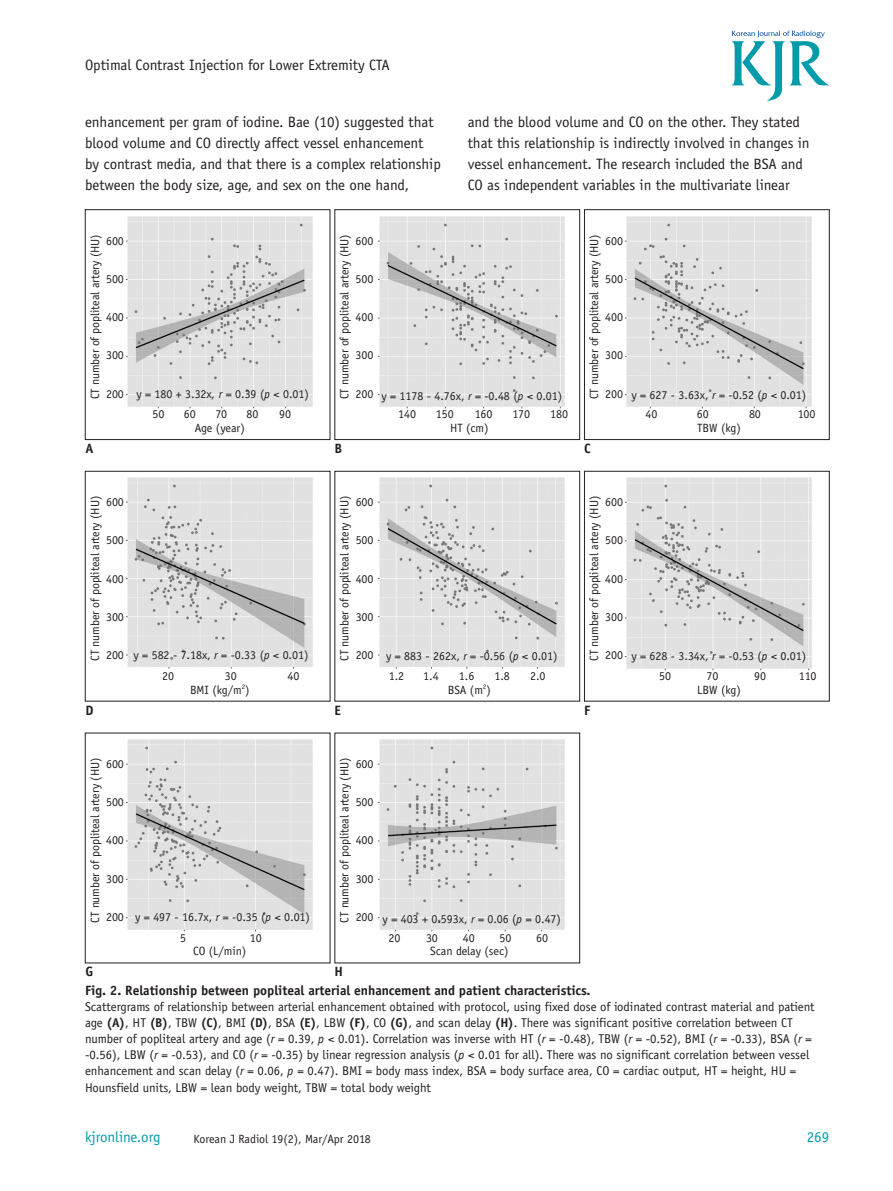
<style>
.page{position:relative;width:893px;height:1191px;background:#fff}
.page>*{position:absolute;margin:0;border:0;box-sizing:border-box;transform-origin:0 0}
.본문{font:15px/21px "Officina Sans Std";letter-spacing:-.005em;color:#231f20}
.t1{font:15px "Officina Sans Std";letter-spacing:-.005em;color:#009caa}
.그림_제목{font:700 13.5px "Officina Sans Std";letter-spacing:-.005em;color:#231f20}
.그림_제목-2{font:12.75px/16.2px "Officina Sans Std";letter-spacing:-.005em;color:#231f20}
.t2{font:12px "Officina Sans Std";letter-spacing:-.005em;color:#231f20}
.s1{font-style:italic}
.s2{font-weight:700}
</style>
<div class="page">
<svg style="left:732px;top:31px;width:97px;height:70px"></svg>
<img style="left:125px;top:216px;width:188px;height:193px">
<div style="left:85px;top:209px;width:245px;height:231px;border:1px solid #231f20"></div>
<img style="left:125px;top:477px;width:188px;height:192px">
<div style="left:85px;top:471px;width:245px;height:230px;border:1px solid #231f20"></div>
<img style="left:125px;top:739px;width:188px;height:193px">
<img style="left:377px;top:216px;width:188px;height:193px">
<div style="left:335px;top:209px;width:245px;height:231px;border:1px solid #231f20"></div>
<img style="left:377px;top:477px;width:188px;height:192px">
<div style="left:335px;top:471px;width:245px;height:230px;border:1px solid #231f20"></div>
<img style="left:377px;top:739px;width:188px;height:193px">
<img style="left:624px;top:216px;width:188px;height:193px">
<div style="left:584px;top:209px;width:245px;height:231px;border:1px solid #231f20"></div>
<img style="left:624px;top:477px;width:188px;height:194px">
<div style="left:584px;top:471px;width:245px;height:230px;border:1px solid #231f20"></div>
<p class="본문" style="left:85px;top:54px;width:306px">Optimal Contrast Injection for Lower Extremity CTA</p>
<p class="본문" style="left:85px;top:112px;width:357px">enhancement per gram of iodine. Bae (10) suggested that blood volume and CO directly affect vessel enhancement by contrast media, and that there is a complex relationship between the body size, age, and sex on the one hand,</p>
<p class="본문" style="left:468px;top:112px;width:343px">and the blood volume and CO on the other. They stated that this relationship is indirectly involved in changes in vessel enhancement. The research included the BSA and CO as independent variables in the multivariate linear</p>
<p class="t2" style="left:88px;top:399px;width:166px;rotate:-90deg">CT number of popliteal artery (HU)</p>
<p class="t2" style="left:106px;top:233px;width:19px">600</p>
<p class="t2" style="left:106px;top:272px;width:19px">500</p>
<p class="t2" style="left:106px;top:310px;width:19px">400</p>
<p class="t2" style="left:106px;top:348px;width:19px">300</p>
<p class="t2" style="left:106px;top:386px;width:19px">200</p>
<p class="그림_제목" style="left:85px;top:440px;width:10px">A</p>
<p class="t2" style="left:136px;top:386px;width:174px">y = 180 + 3.32x<span class="s1">, r</span> = 0.39 (<span class="s1">p</span> &lt; 0.01)</p>
<p class="t2" style="left:153px;top:407px;width:13px">50</p>
<p class="t2" style="left:184px;top:407px;width:13px">60</p>
<p class="t2" style="left:215px;top:407px;width:13px">70</p>
<p class="t2" style="left:247px;top:407px;width:13px">80</p>
<p class="t2" style="left:279px;top:407px;width:13px">90</p>
<p class="t2" style="left:195px;top:421px;width:51px">Age (year)</p>
<p class="t2" style="left:88px;top:661px;width:166px;rotate:-90deg">CT number of popliteal artery (HU)</p>
<p class="t2" style="left:106px;top:495px;width:19px">600</p>
<p class="t2" style="left:106px;top:533px;width:19px">500</p>
<p class="t2" style="left:106px;top:571px;width:19px">400</p>
<p class="t2" style="left:106px;top:610px;width:19px">300</p>
<p class="t2" style="left:106px;top:648px;width:19px">200</p>
<p class="그림_제목" style="left:85px;top:701px;width:10px">D</p>
<p class="t2" style="left:134px;top:648px;width:176px">y = 582 - 7.18x, <span class="s1">r</span> = -0.33 (<span class="s1">p</span> &lt; 0.01)</p>
<p class="t2" style="left:162px;top:669px;width:13px">20</p>
<p class="t2" style="left:225px;top:669px;width:13px">30</p>
<p class="t2" style="left:288px;top:669px;width:13px">40</p>
<p class="t2" style="left:190px;top:682px;width:61px">BMI (kg/m<sup>2</sup>)</p>
<p class="t2" style="left:88px;top:922px;width:166px;rotate:-90deg">CT number of popliteal artery (HU)</p>
<p class="t2" style="left:106px;top:757px;width:19px">600</p>
<p class="t2" style="left:106px;top:795px;width:19px">500</p>
<p class="t2" style="left:106px;top:833px;width:19px">400</p>
<p class="t2" style="left:106px;top:871px;width:19px">300</p>
<p class="t2" style="left:106px;top:910px;width:19px">200</p>
<p class="그림_제목" style="left:85px;top:963px;width:9px">G</p>
<p class="t2" style="left:135px;top:910px;width:176px">y = 497 - 16.7x, <span class="s1">r</span> = -0.35 (<span class="s1">p</span> &lt; 0.01)</p>
<p class="t2" style="left:180px;top:930px;width:7px">5</p>
<p class="t2" style="left:250px;top:930px;width:13px">10</p>
<p class="t2" style="left:193px;top:944px;width:55px">CO (L/min)</p>
<p class="t2" style="left:338px;top:399px;width:166px;rotate:-90deg">CT number of popliteal artery (HU)</p>
<p class="t2" style="left:356px;top:233px;width:19px">600</p>
<p class="t2" style="left:356px;top:272px;width:19px">500</p>
<p class="t2" style="left:356px;top:310px;width:19px">400</p>
<p class="t2" style="left:356px;top:348px;width:19px">300</p>
<p class="t2" style="left:356px;top:386px;width:19px">200</p>
<p class="그림_제목" style="left:335px;top:440px;width:9px">B</p>
<p class="t2" style="left:381px;top:389px;width:182px">y = 1178 - 4.76x, <span class="s1">r</span> = -0.48 (<span class="s1">p</span> &lt; 0.01)</p>
<p class="t2" style="left:398px;top:407px;width:19px">140</p>
<p class="t2" style="left:436px;top:407px;width:19px">150</p>
<p class="t2" style="left:475px;top:407px;width:19px">160</p>
<p class="t2" style="left:512px;top:407px;width:19px">170</p>
<p class="t2" style="left:550px;top:407px;width:19px">180</p>
<p class="t2" style="left:450px;top:421px;width:40px">HT (cm)</p>
<p class="t2" style="left:587px;top:399px;width:166px;rotate:-90deg">CT number of popliteal artery (HU)</p>
<p class="t2" style="left:605px;top:233px;width:19px">600</p>
<p class="t2" style="left:605px;top:272px;width:19px">500</p>
<p class="t2" style="left:605px;top:310px;width:19px">400</p>
<p class="t2" style="left:605px;top:348px;width:19px">300</p>
<p class="t2" style="left:605px;top:386px;width:19px">200</p>
<p class="그림_제목" style="left:584px;top:440px;width:8px">C</p>
<p class="t2" style="left:631px;top:387px;width:176px">y = 627 - 3.63x, <span class="s1">r</span> = -0.52 (<span class="s1">p</span> &lt; 0.01)</p>
<p class="t2" style="left:645px;top:407px;width:13px">40</p>
<p class="t2" style="left:697px;top:407px;width:13px">60</p>
<p class="t2" style="left:749px;top:407px;width:13px">80</p>
<p class="t2" style="left:798px;top:407px;width:19px">100</p>
<p class="t2" style="left:697px;top:421px;width:45px">TBW (kg)</p>
<p class="t2" style="left:338px;top:661px;width:166px;rotate:-90deg">CT number of popliteal artery (HU)</p>
<p class="t2" style="left:356px;top:495px;width:19px">600</p>
<p class="t2" style="left:356px;top:533px;width:19px">500</p>
<p class="t2" style="left:356px;top:571px;width:19px">400</p>
<p class="t2" style="left:356px;top:610px;width:19px">300</p>
<p class="t2" style="left:356px;top:648px;width:19px">200</p>
<p class="그림_제목" style="left:335px;top:701px;width:8px">E</p>
<p class="t2" style="left:386px;top:649px;width:173px">y = 883 - 262x, <span class="s1">r</span> = -0.56 (<span class="s1">p</span> &lt; 0.01)</p>
<p class="t2" style="left:389px;top:669px;width:17px">1.2</p>
<p class="t2" style="left:423px;top:669px;width:17px">1.4</p>
<p class="t2" style="left:459px;top:669px;width:17px">1.6</p>
<p class="t2" style="left:494px;top:669px;width:17px">1.8</p>
<p class="t2" style="left:530px;top:669px;width:17px">2.0</p>
<p class="t2" style="left:448px;top:682px;width:44px">BSA (m<sup>2</sup>)</p>
<p class="t2" style="left:587px;top:661px;width:166px;rotate:-90deg">CT number of popliteal artery (HU)</p>
<p class="t2" style="left:605px;top:495px;width:19px">600</p>
<p class="t2" style="left:605px;top:533px;width:19px">500</p>
<p class="t2" style="left:605px;top:571px;width:19px">400</p>
<p class="t2" style="left:605px;top:610px;width:19px">300</p>
<p class="t2" style="left:605px;top:648px;width:19px">200</p>
<p class="그림_제목" style="left:584px;top:701px;width:8px">F</p>
<p class="t2" style="left:631px;top:649px;width:176px">y = 628 - 3.34x, <span class="s1">r</span> = -0.53 (<span class="s1">p</span> &lt; 0.01)</p>
<p class="t2" style="left:659px;top:669px;width:13px">50</p>
<p class="t2" style="left:706px;top:669px;width:13px">70</p>
<p class="t2" style="left:754px;top:669px;width:13px">90</p>
<p class="t2" style="left:799px;top:669px;width:19px">110</p>
<p class="t2" style="left:697px;top:682px;width:45px">LBW (kg)</p>
<p class="t2" style="left:338px;top:922px;width:166px;rotate:-90deg">CT number of popliteal artery (HU)</p>
<p class="t2" style="left:356px;top:757px;width:19px">600</p>
<p class="t2" style="left:356px;top:795px;width:19px">500</p>
<p class="t2" style="left:356px;top:833px;width:19px">400</p>
<p class="t2" style="left:356px;top:871px;width:19px">300</p>
<p class="t2" style="left:356px;top:910px;width:19px">200</p>
<p class="그림_제목" style="left:335px;top:963px;width:10px">H</p>
<p class="t2" style="left:383px;top:912px;width:180px">y = 403 + 0.593x, <span class="s1">r</span> = 0.06 (<span class="s1">p</span> = 0.47)</p>
<p class="t2" style="left:388px;top:930px;width:13px">20</p>
<p class="t2" style="left:426px;top:930px;width:13px">30</p>
<p class="t2" style="left:463px;top:930px;width:13px">40</p>
<p class="t2" style="left:499px;top:930px;width:13px">50</p>
<p class="t2" style="left:536px;top:930px;width:13px">60</p>
<p class="t2" style="left:430px;top:944px;width:80px">Scan delay (sec)</p>
<p class="그림_제목" style="left:85px;top:982px;width:507px">Fig. 2. Relationship between popliteal arterial enhancement and patient characteristics.</p>
<p class="그림_제목-2" style="left:85px;top:998px;width:731px">Scattergrams of relationship between arterial enhancement obtained with protocol, using fixed dose of iodinated contrast material and patient age <span class="s2">(A)</span>, HT <span class="s2">(B)</span>, TBW <span class="s2">(C)</span>, BMI <span class="s2">(D)</span>, BSA <span class="s2">(E)</span>, LBW <span class="s2">(F)</span>, CO <span class="s2">(G)</span>, and scan delay <span class="s2">(H)</span>. There was significant positive correlation between CT number of popliteal artery and age (<span class="s1">r</span> = 0.39, <span class="s1">p</span> &lt; 0.01). Correlation was inverse with HT (<span class="s1">r</span> = -0.48), TBW (<span class="s1">r</span> = -0.52), BMI (<span class="s1">r</span> = -0.33), BSA (<span class="s1">r</span> = -0.56), LBW (<span class="s1">r</span> = -0.53), and CO (<span class="s1">r</span> = -0.35) by linear regression analysis (<span class="s1">p</span> &lt; 0.01 for all). There was no significant correlation between vessel enhancement and scan delay (<span class="s1">r</span> = 0.06, <span class="s1">p</span> = 0.47). BMI = body mass index, BSA = body surface area, CO = cardiac output, HT = height, HU = Hounsfield units, LBW = lean body weight, TBW = total body weight</p>
<p class="t1" style="left:85px;top:1128px;width:77px">kjronline.org</p>
<p class="t2" style="left:194px;top:1132px;width:179px">Korean J Radiol 19(2), Mar/Apr 2018</p>
<p class="t1" style="left:807px;top:1128px;width:24px">269</p>
</div>
